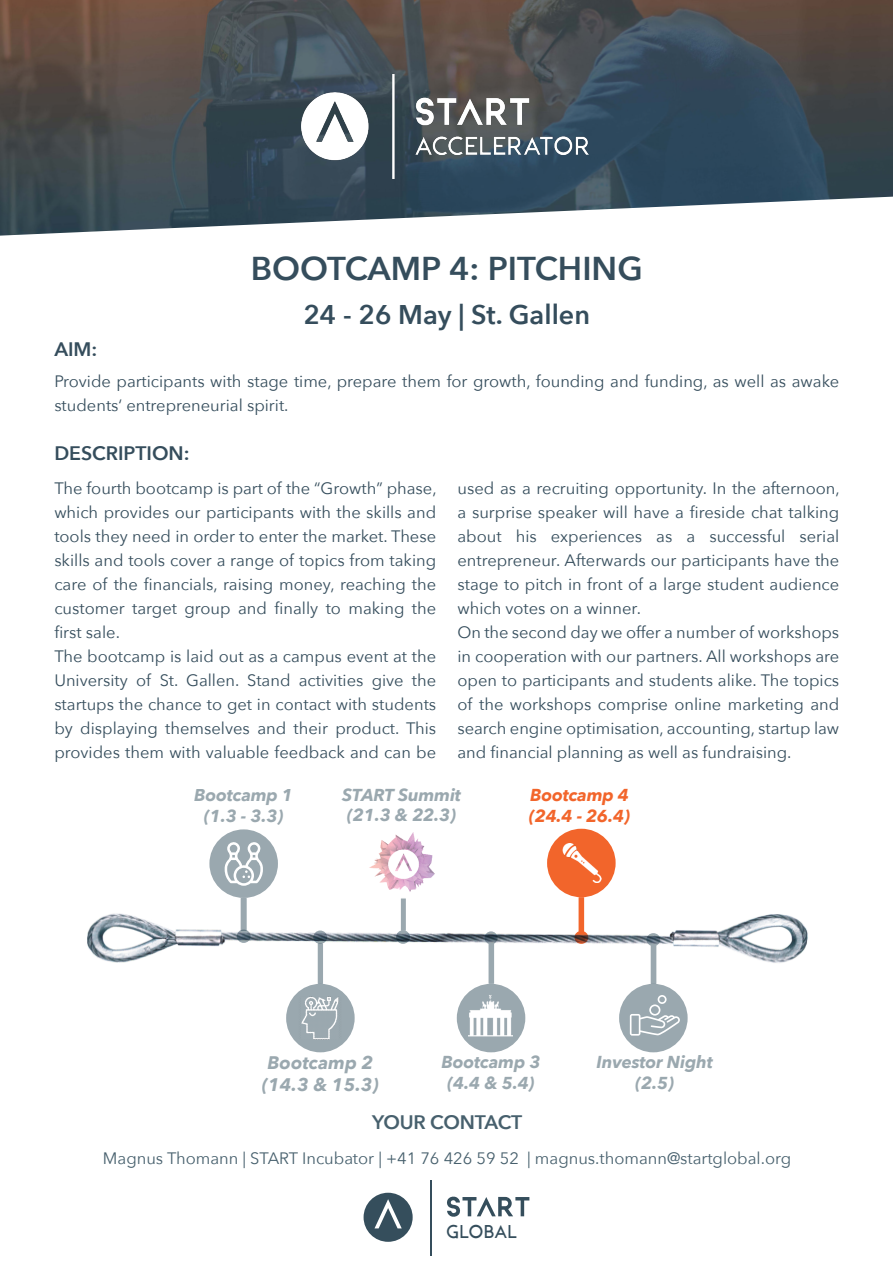
<style>
.page{position:relative;width:893px;height:1263px;background:#fff}
.page>*{position:absolute;margin:0;border:0;box-sizing:border-box;transform-origin:0 0}
.t1{font:600 33px "Avenir Next";color:#354d5c}
.t2{font:600 27px "Avenir Next";color:#354d5c}
.t3{font:600 19.5px "Avenir Next";color:#354d5c}
.Text__normal{font:600 19.5px "Avenir Next";letter-spacing:-.015em;color:#47606d}
.t4{font:italic 700 18.15px/21.8px "Avenir Next";color:#36515f;text-align:center}
.t5{font:300 18px "Ziamimi";letter-spacing:.01em;color:#354e5c}
.t6{font:italic 700 17.25px/20.7px "Avenir Next";letter-spacing:-.01em;color:#36515f;text-align:center}
.t7{font:italic 700 17.25px/20.7px "Avenir Next";letter-spacing:-.01em;color:#f2652b}
.t8{font:16.5px/24px "Avenir Next";color:#354d5c;text-align:justify}
.Text__normal-2{font:16.5px "Avenir Next";color:#47606d}
</style>
<div class="page">
<img style="left:0;top:0;width:893px;height:236px">
<img style="left:302px;top:74px;width:289px;height:104px">
<svg style="left:447px;top:1196px;width:82px;height:21px"></svg>
<svg style="left:364px;top:1193px;width:49px;height:49px"></svg>
<hr style="left:430px;top:1180px;width:2px;height:75px;background:#354e5c">
<div style="left:457px;top:984px;width:68px;height:68px;background:#9aa8af;border-radius:50%"></div>
<div style="left:318px;top:943px;width:5px;height:41px;background:#9aa8af"></div>
<div style="left:489px;top:942px;width:5px;height:42px;background:#9aa8af"></div>
<div style="left:579px;top:897px;width:5px;height:36px;background:#f2652b"></div>
<div style="left:401px;top:898px;width:5px;height:33px;background:#9aa8af"></div>
<div style="left:651px;top:944px;width:5px;height:40px;background:#9aa8af"></div>
<svg style="left:241px;top:898px;width:6px;height:3px"></svg>
<img style="left:87px;top:901px;width:721px;height:68px">
<img style="left:369px;top:832px;width:66px;height:60px">
<div style="left:209px;top:829px;width:69px;height:69px;background:#9aa8af;border-radius:50%"></div>
<div style="left:286px;top:984px;width:69px;height:68px;background:#9aa8af;border-radius:50%"></div>
<div style="left:547px;top:829px;width:69px;height:68px;background:#f2652b;border-radius:50%"></div>
<div style="left:619px;top:984px;width:69px;height:68px;background:#9aa8af;border-radius:50%"></div>
<img style="left:469px;top:995px;width:44px;height:42px">
<img style="left:562px;top:843px;width:39px;height:39px">
<img style="left:301px;top:996px;width:38px;height:44px">
<svg style="left:225px;top:842px;width:38px;height:44px"></svg>
<svg style="left:630px;top:995px;width:50px;height:40px"></svg>
<p class="t1" style="left:251px;top:241px;width:394px">BOOTCAMP 4: PITCHING</p>
<p class="t3" style="left:54px;top:333px;width:45px">AIM:</p>
<p class="t2" style="left:303px;top:291px;width:288px">24 - 26 May | St. Gallen</p>
<p class="t8" style="left:54px;top:369px;width:786px">Provide participants with stage time, prepare them for growth, founding and funding, as well as awake students‘ entrepreneurial spirit.</p>
<p class="t3" style="left:54px;top:436px;width:137px">DESCRIPTION:</p>
<p class="t8" style="left:54px;top:475px;width:384px">The fourth bootcamp is part of the “Growth” phase, which provides our participants with the skills and tools they need in order to enter the market. These skills and tools cover a range of topics from taking care of the financials, raising money, reaching the customer target group and finally to making the first sale.</p>
<p class="t8" style="left:54px;top:643px;width:383px">The bootcamp is laid out as a campus event at the University of St. Gallen. Stand activities give the startups the chance to get in contact with students by displaying themselves and their product. This provides them with valuable feedback and can be</p>
<p class="t8" style="left:457px;top:475px;width:384px">used as a recruiting opportunity. In the afternoon, a surprise speaker will have a fireside chat talking about his experiences as a successful serial entrepreneur. Afterwards our participants have the stage to pitch in front of a large student audience which votes on a winner.</p>
<p class="t8" style="left:457px;top:619px;width:383px">On the second day we offer a number of workshops in cooperation with our partners. All workshops are open to participants and students alike. The topics of the workshops comprise online marketing and search engine optimisation, accounting, startup law and financial planning as well as fundraising.</p>
<p class="t6" style="left:194px;top:785px;width:100px">Bootcamp 1 (1.3 - 3.3)</p>
<p class="t6" style="left:342px;top:784px;width:121px;text-align:left">START Summit (21.3 &amp; 22.3)</p>
<p class="t7" style="left:529px;top:784px;width:103px">Bootcamp 4 (24.4 - 26.4)</p>
<p class="t4" style="left:262px;top:1051px;width:118px">Bootcamp 2 (14.3 &amp; 15.3)</p>
<p class="t6" style="left:442px;top:1051px;width:100px">Bootcamp 3 (4.4 &amp; 5.4)</p>
<p class="t6" style="left:597px;top:1051px;width:118px">Investor Night (2.5)</p>
<p class="Text__normal" style="left:372px;top:1105px;width:152px">YOUR CONTACT</p>
<p class="Text__normal-2" style="left:103px;top:1144px;width:690px">Magnus Thomann | START Incubator | +41 76 426 59 52 | magnus.thomann@startglobal.org</p>
<p class="t5" style="left:446px;top:1220px;width:73px">Global</p>
</div>
